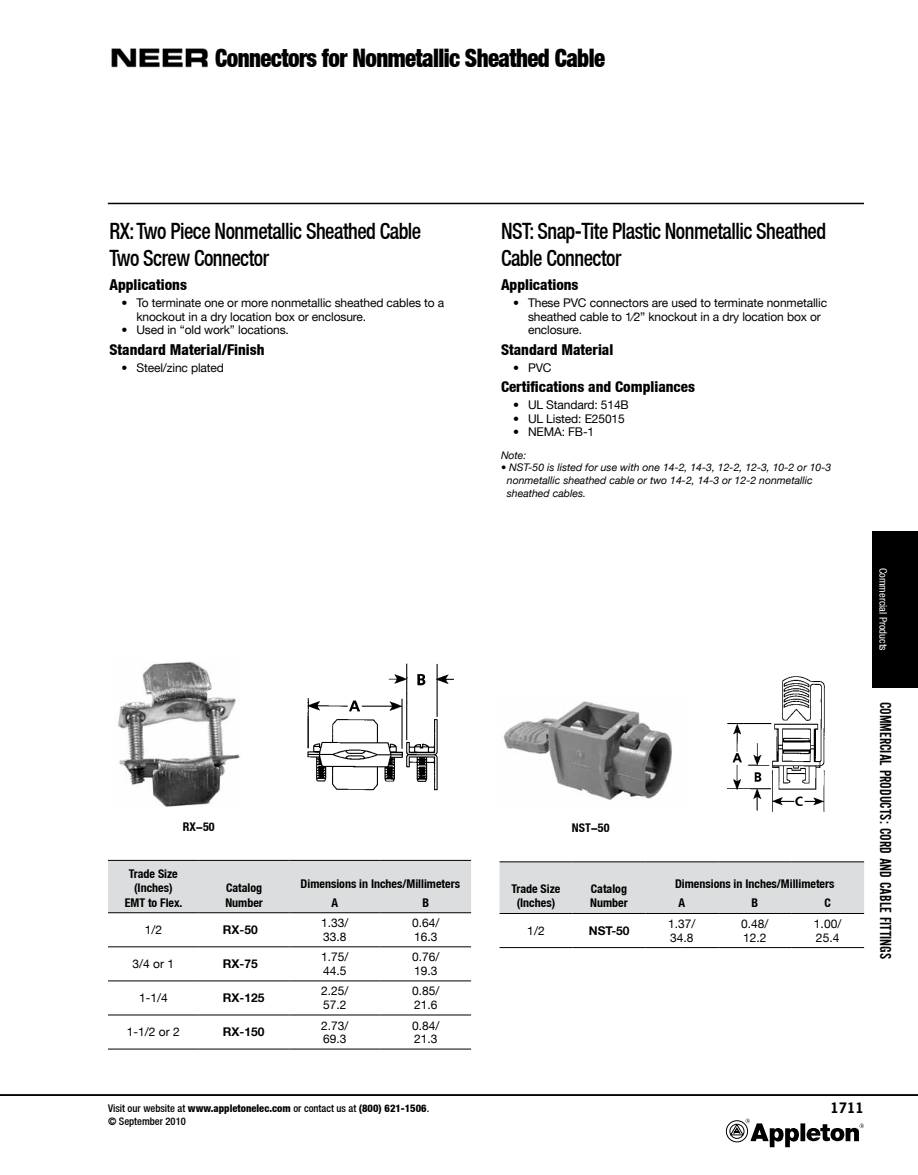
<style>
.page{position:relative;width:918px;height:1175px;background:#fff}
.page>*{position:absolute;margin:0;border:0;box-sizing:border-box;transform-origin:0 0}
.t1{font:900 condensed 25.5px "Helvetica Neue LT";letter-spacing:-.025em;color:#000;scale:.9 1}
.t2{font:500 condensed 22.5px/27px "Helvetica Neue LT";letter-spacing:-.025em;color:#000;scale:.9 1}
.t3{font:16.5px "Alternate Gothic EF No Two";color:#000}
.t4{font:800 condensed 15px "Helvetica Neue LT";color:#000}
.t5{font:700 13.5px "News Gothic Std";color:#000}
.t6{font:12px/13.5px "Helvetica Neue LT";letter-spacing:-.01em;color:#000}
.t7{font:700 condensed 12px/14.4px "Helvetica Neue LT";color:#000}
.t8{font:700 12px "Helvetica Neue LT";color:#000}
.t9{font:italic 10.5px/12.6px "Helvetica Neue LT";color:#000}
.t10{font:500 condensed 10.5px/12.6px "Helvetica Neue LT";color:#000}
.t11{font:condensed 10.5px "Helvetica Neue LT";color:#fff}
.s1{font-weight:800}
</style>
<div class="page">
<div style="left:108px;top:861px;width:363px;height:51px;background:#dcddde"></div>
<hr style="left:108px;top:860px;width:91px;height:1px;background:#000">
<hr style="left:199px;top:860px;width:91px;height:1px;background:#000">
<hr style="left:290px;top:860px;width:90px;height:1px;background:#000">
<hr style="left:380px;top:860px;width:91px;height:1px;background:#000">
<hr style="left:108px;top:946px;width:91px;height:1px;background:#000">
<hr style="left:199px;top:946px;width:91px;height:1px;background:#000">
<hr style="left:290px;top:946px;width:90px;height:1px;background:#000">
<hr style="left:380px;top:946px;width:91px;height:1px;background:#000">
<hr style="left:108px;top:980px;width:91px;height:1px;background:#000">
<hr style="left:199px;top:980px;width:91px;height:1px;background:#000">
<hr style="left:290px;top:980px;width:90px;height:1px;background:#000">
<hr style="left:380px;top:980px;width:91px;height:1px;background:#000">
<hr style="left:108px;top:1014px;width:91px;height:1px;background:#000">
<hr style="left:199px;top:1014px;width:91px;height:1px;background:#000">
<hr style="left:290px;top:1014px;width:90px;height:1px;background:#000">
<hr style="left:380px;top:1014px;width:91px;height:1px;background:#000">
<hr style="left:108px;top:912px;width:91px;height:1px;background:#000">
<hr style="left:199px;top:912px;width:91px;height:1px;background:#000">
<hr style="left:290px;top:912px;width:90px;height:1px;background:#000">
<hr style="left:380px;top:912px;width:91px;height:1px;background:#000">
<hr style="left:108px;top:1048px;width:91px;height:1px;background:#000">
<hr style="left:199px;top:1048px;width:91px;height:1px;background:#000">
<hr style="left:290px;top:1048px;width:90px;height:1px;background:#000">
<hr style="left:380px;top:1048px;width:91px;height:1px;background:#000">
<img style="left:118px;top:661px;width:122px;height:146px">
<img style="left:307px;top:663px;width:147px;height:128px">
<div style="left:499px;top:862px;width:365px;height:51px;background:#dcddde"></div>
<hr style="left:499px;top:861px;width:73px;height:1px;background:#000">
<hr style="left:572px;top:861px;width:73px;height:1px;background:#000">
<hr style="left:645px;top:861px;width:37px;height:1px;background:#000">
<hr style="left:682px;top:861px;width:36px;height:1px;background:#000">
<hr style="left:718px;top:861px;width:73px;height:1px;background:#000">
<hr style="left:791px;top:861px;width:73px;height:1px;background:#000">
<hr style="left:499px;top:913px;width:73px;height:1px;background:#000">
<hr style="left:572px;top:913px;width:73px;height:1px;background:#000">
<hr style="left:645px;top:913px;width:37px;height:1px;background:#000">
<hr style="left:682px;top:913px;width:36px;height:1px;background:#000">
<hr style="left:718px;top:913px;width:73px;height:1px;background:#000">
<hr style="left:791px;top:913px;width:73px;height:1px;background:#000">
<hr style="left:499px;top:947px;width:73px;height:1px;background:#000">
<hr style="left:572px;top:947px;width:73px;height:1px;background:#000">
<hr style="left:645px;top:947px;width:37px;height:1px;background:#000">
<hr style="left:682px;top:947px;width:36px;height:1px;background:#000">
<hr style="left:718px;top:947px;width:73px;height:1px;background:#000">
<hr style="left:791px;top:947px;width:73px;height:1px;background:#000">
<img style="left:503px;top:701px;width:169px;height:99px">
<img style="left:726px;top:676px;width:99px;height:136px">
<hr style="left:108px;top:203px;width:756px;height:1px;background:#000">
<div style="left:873px;top:531px;width:45px;height:156px;background:#000"></div>
<hr style="left:0;top:1094px;width:918px;height:1px;background:#000">
<div style="left:800px;top:1123px;width:5px;height:18px;background:#000"></div>
<svg style="left:806px;top:1123px;width:58px;height:19px"></svg>
<svg style="left:726px;top:1118px;width:73px;height:29px"></svg>
<img style="left:111px;top:48px;width:97px;height:20px">
<h1 class="t1" style="left:215px;top:42px;width:435px">Connectors for Nonmetallic Sheathed Cable</h1>
<h2 class="t2" style="left:109px;top:217px;width:348px">RX: Two Piece Nonmetallic Sheathed Cable<br>Two Screw Connector</h2>
<p class="t4" style="left:109px;top:275px;width:79px">Applications</p>
<p class="t6" style="left:136px;top:296px;width:309px;text-indent:-15px">• To terminate one or more nonmetallic sheathed cables to a knockout in a dry location box or enclosure.</p>
<p class="t6" style="left:121px;top:323px;width:169px">• Used in “old work” locations.</p>
<p class="t4" style="left:109px;top:340px;width:157px">Standard Material/Finish</p>
<p class="t6" style="left:121px;top:360px;width:104px">• Steel/zinc plated</p>
<h2 class="t2" style="left:501px;top:217px;width:363px">NST: Snap-Tite Plastic Nonmetallic Sheathed<br>Cable Connector</h2>
<p class="t4" style="left:501px;top:275px;width:79px">Applications</p>
<p class="t6" style="left:528px;top:296px;width:301px;text-indent:-15px">• These PVC connectors are used to terminate nonmetallic sheathed cable to 1∕2” knockout in a dry location box or enclosure.</p>
<p class="t4" style="left:501px;top:340px;width:114px">Standard Material</p>
<p class="t6" style="left:513px;top:360px;width:40px">• PVC</p>
<p class="t4" style="left:501px;top:377px;width:195px">Certifications and Compliances</p>
<p class="t6" style="left:513px;top:398px;width:117px">• UL Standard: 514B</p>
<p class="t6" style="left:513px;top:411px;width:113px">• UL Listed: E25015</p>
<p class="t6" style="left:513px;top:425px;width:83px">• NEMA: FB-1</p>
<p class="t9" style="left:501px;top:448px;width:27px">Note:</p>
<p class="t9" style="left:507px;top:461px;width:326px;text-indent:-6px">• NST-50 is listed for use with one 14-2, 14-3, 12-2, 12-3, 10-2 or 10-3 nonmetallic sheathed cable or two 14-2, 14-3 or 12-2 nonmetallic sheathed cables.</p>
<p class="t11" style="left:889px;top:567px;width:84px;rotate:90deg">Commercial Products</p>
<p class="t7" style="left:183px;top:819px;width:33px">RX-50</p>
<p class="t7" style="left:125px;top:866px;width:59px;text-align:center">Trade Size (Inches)<br>EMT to Flex.</p>
<p class="t7" style="left:225px;top:880px;width:39px">Catalog<br>Number</p>
<p class="t7" style="left:332px;top:874px;width:130px;line-height:18.8px;text-indent:-31px">Dimensions in Inches/Millimeters<br>A</p>
<p class="t7" style="left:422px;top:895px;width:8px">B</p>
<p class="t6" style="left:145px;top:922px;width:19px">1/2</p>
<p class="t8" style="left:223px;top:922px;width:36px">RX-50</p>
<p class="t6" style="left:321px;top:916px;width:29px">1.33/<br>33.8</p>
<p class="t6" style="left:412px;top:916px;width:29px">0.64/<br>16.3</p>
<p class="t6" style="left:133px;top:957px;width:43px">3/4 or 1</p>
<p class="t8" style="left:223px;top:956px;width:36px">RX-75</p>
<p class="t6" style="left:321px;top:950px;width:29px">1.75/<br>44.5</p>
<p class="t6" style="left:412px;top:950px;width:29px">0.76/<br>19.3</p>
<p class="t6" style="left:139px;top:991px;width:30px">1-1/4</p>
<p class="t8" style="left:223px;top:990px;width:43px">RX-125</p>
<p class="t6" style="left:321px;top:984px;width:29px">2.25/<br>57.2</p>
<p class="t6" style="left:412px;top:984px;width:29px">0.85/<br>21.6</p>
<p class="t6" style="left:127px;top:1025px;width:54px">1-1/2 or 2</p>
<p class="t8" style="left:223px;top:1024px;width:43px">RX-150</p>
<p class="t6" style="left:321px;top:1018px;width:29px">2.73/<br>69.3</p>
<p class="t6" style="left:412px;top:1018px;width:29px">0.84/<br>21.3</p>
<p class="t7" style="left:572px;top:820px;width:39px">NST-50</p>
<p class="t7" style="left:511px;top:881px;width:50px;text-align:center">Trade Size (Inches)</p>
<p class="t7" style="left:590px;top:881px;width:39px">Catalog<br>Number</p>
<p class="t7" style="left:675px;top:873px;width:161px;line-height:19.5px">Dimensions in Inches/Millimeters<br>A</p>
<p class="t7" style="left:751px;top:895px;width:8px">B</p>
<p class="t7" style="left:824px;top:895px;width:8px">C</p>
<p class="t6" style="left:527px;top:923px;width:19px">1/2</p>
<p class="t8" style="left:589px;top:923px;width:42px">NST-50</p>
<p class="t6" style="left:668px;top:916px;width:29px">1.37/<br>34.8</p>
<p class="t6" style="left:741px;top:916px;width:29px">0.48/<br>12.2</p>
<p class="t6" style="left:814px;top:916px;width:29px">1.00/<br>25.4</p>
<h3 class="t3" style="left:894px;top:702px;width:259px;rotate:90deg">Commercial Products: Cord and cable fittings</h3>
<p class="t10" style="left:108px;top:1102px;width:323px">Visit our website at <span class="s1">www.appletonelec.com</span> or contact us at <span class="s1">(800) 621-1506</span>. © September 2010</p>
<p class="t5" style="left:830px;top:1099px;width:35px">1711</p>
</div>
